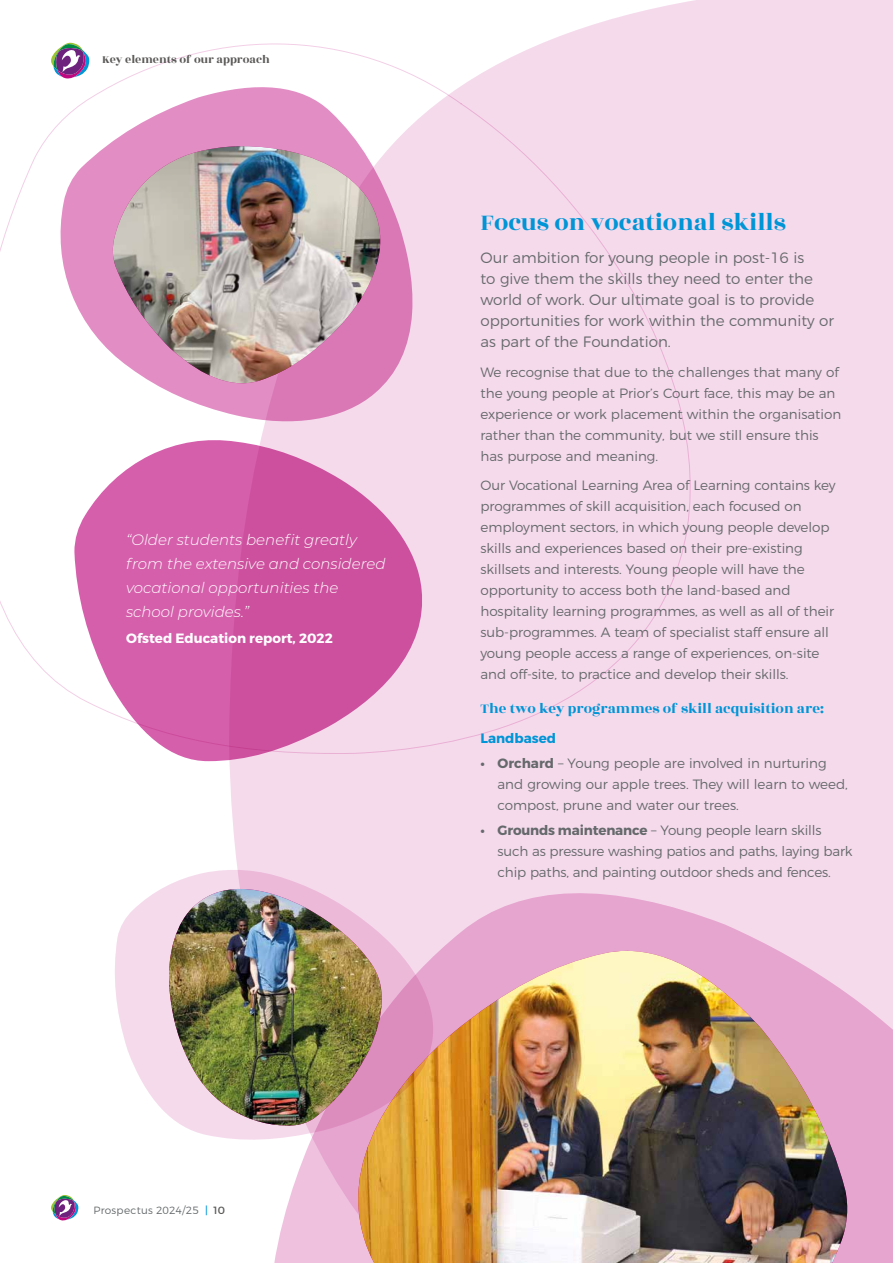
<style>
.page{position:relative;width:893px;height:1263px;background:#fff}
.page>*{position:absolute;margin:0;border:0;box-sizing:border-box;transform-origin:0 0}
.t1{font:25.5px "Rozha One";color:#0095d6}
.t2{font:300 15px/21px "Montserrat";color:#65696b}
.t3{font:italic 300 15px/24px "Montserrat";color:#fff}
.t4{font:15px "Rozha One";color:#0095d6}
.t5{font:300 13.5px/21px "Montserrat";letter-spacing:-.005em;color:#65696b}
.t6{font:700 13.5px "Montserrat";color:#fff}
.t7{font:12px "Rozha One";color:#5b5958}
.t8{font:300 10.5px "Montserrat";letter-spacing:.02em;color:#65696b}
.s1{font-weight:700;color:#0095d6}
.s2{font-weight:700}
.s3{font-weight:400;color:#0095d6}
.s4{font-weight:400;color:#5b5958}
</style>
<div class="page">
<div style="left:229px;top:0;width:664px;height:880px;background:#f5daec"></div>
<svg style="left:274px;top:880px;width:619px;height:383px;background:#eec1de"></svg>
<svg style="left:51px;top:43px;width:38px;height:36px"></svg>
<svg style="left:353px;top:942px;width:496px;height:321px;background:#e9b0d4"></svg>
<img style="left:354px;top:951px;width:495px;height:312px">
<svg style="left:58px;top:80px;width:356px;height:348px"></svg>
<img style="left:112px;top:146px;width:270px;height:243px">
<svg style="left:115px;top:867px;width:321px;height:275px;fill:#f5daec"></svg>
<svg style="left:166px;top:887px;width:220px;height:239px"></svg>
<img style="left:167px;top:889px;width:216px;height:237px">
<svg style="left:74px;top:437px;width:350px;height:324px;background:#db7db9"></svg>
<svg style="left:51px;top:1195px;width:27px;height:26px"></svg>
<p class="t7" style="left:102px;top:51px;width:169px">Key elements of our approach</p>
<p class="t3" style="left:126px;top:527px;width:261px">“Older students benefit greatly from the extensive and considered vocational opportunities the school provides.”</p>
<p class="t6" style="left:126px;top:630px;width:208px">Ofsted Education report, 2022</p>
<h1 class="t1" style="left:480px;top:204px;width:307px">Focus on vocational skills</h1>
<p class="t2" style="left:480px;top:246px;width:355px">Our ambition for young people in post-16 is<br>to give them the skills they need to enter the world of work. Our ultimate goal is to provide opportunities for work within the community or as part of the Foundation.</p>
<p class="t5" style="left:480px;top:360px;width:362px">We recognise that due to the challenges that many of the young people at Prior’s Court face, this may be an experience or work placement within the organisation rather than the community, but we still ensure this has purpose and meaning.</p>
<p class="t5" style="left:480px;top:474px;width:357px">Our Vocational Learning Area of Learning contains key programmes of skill acquisition, each focused on employment sectors, in which young people develop skills and experiences based on their pre-existing skillsets and interests. Young people will have the opportunity to access both the land-based and hospitality learning programmes, as well as all of their sub-programmes. A team of specialist staff ensure all young people access a range of experiences, on-site and off-site, to practice and develop their skills.</p>
<p class="t4" style="left:480px;top:698px;width:345px">The two key programmes of skill acquisition are:</p>
<p class="t5" style="left:480px;top:724px;width:348px;line-height:25.2px"><span class="s1">Landbased<br></span><span class="s2">∙ Orchard</span> – Young people are involved in nurturing</p>
<p class="t5" style="left:497px;top:772px;width:352px">and growing our apple trees. They will learn to weed, compost, prune and water our trees.</p>
<p class="t5" style="left:497px;top:818px;width:357px;text-indent:-17px"><span class="s2">∙ Grounds maintenance</span> – Young people learn skills such as pressure washing patios and paths, laying bark chip paths, and painting outdoor sheds and fences.</p>
<p class="t8" style="left:94px;top:1202px;width:133px">Prospectus 2024/25 <span class="s3">|</span> <span class="s4">10</span></p>
</div>
